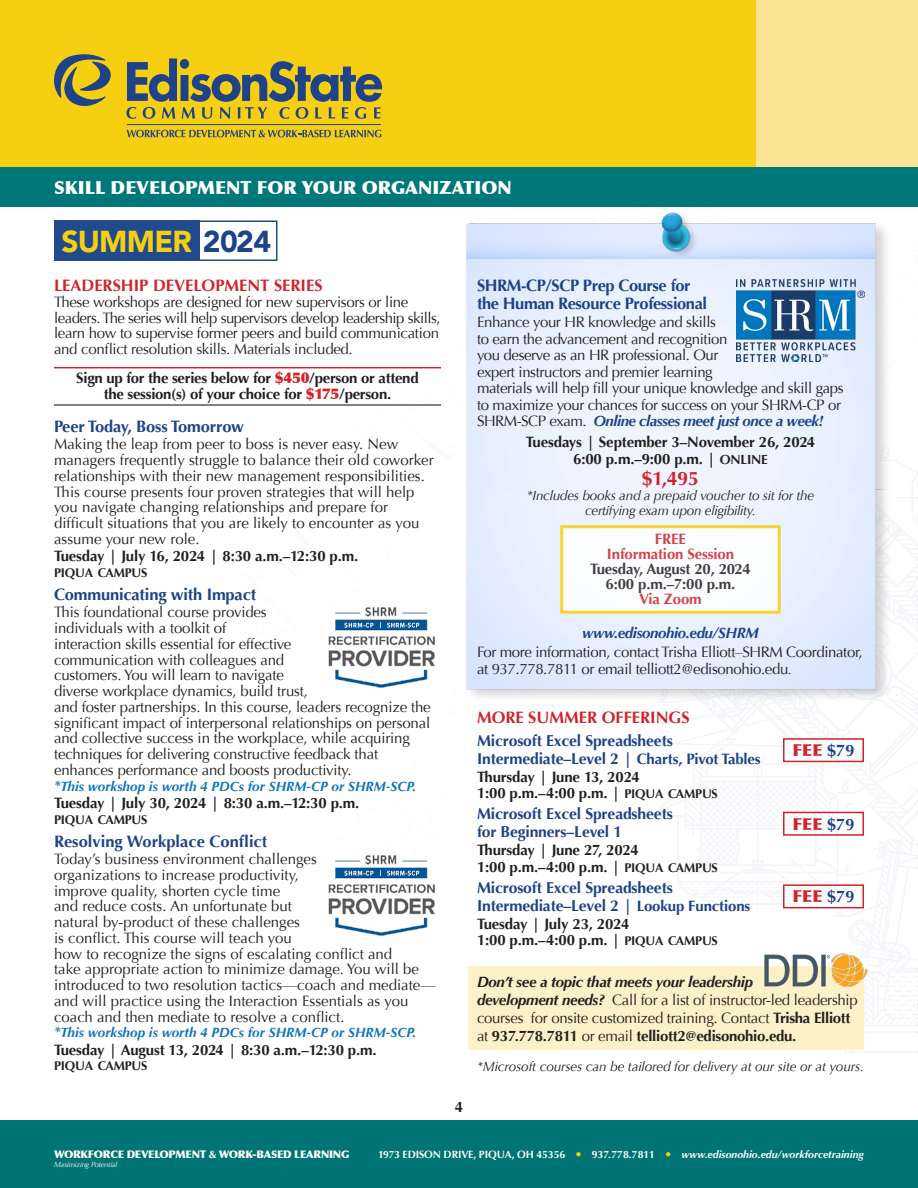
<style>
.page{position:relative;width:918px;height:1188px;background:#fff}
.page>*{position:absolute;margin:0;border:0;box-sizing:border-box;transform-origin:0 0}
.t1{font:900 30px "Avenir LT Std";letter-spacing:-.025em;color:#f7cf12}
.Course_Date_Time{font:700 19.5px "Optima";color:#d1232a}
.t2{font:900 18px "Optima";color:#fff}
.Course_Head{font:700 16.5px/18px "Optima";letter-spacing:-.025em;color:#1d4388}
.Course_Sub-Head{font:700 16.5px "Optima";letter-spacing:-.01em;color:#1d4388}
.Course_Head-2{font:700 16.5px "Optima";color:#d1232a}
.Course_Sub-Head__1st{font:700 16.5px "Optima";letter-spacing:-.01em;color:#1d4388}
.Course_Text{font:700 16.5px "Optima";color:#d1232a}
.t3{font:900 16.5px "Optima";color:#d1232a}
.Course_Sub-Head__1st-2{font:700 15.75px/18px "Optima";letter-spacing:-.01em;color:#1d4388}
.Course_Text-2{font:15px/15.8px "Optima";letter-spacing:-.01em;color:#231f20}
.Course_Date_Time-2{font:700 15px/16.5px "Optima";letter-spacing:-.01em;color:#231f20}
.Body_Text{font:15px/18px "Optima";letter-spacing:-.02em;color:#231f20}
.Course_Text-3{font:700 15px/15.8px "Optima";letter-spacing:-.02em;color:#231f20;text-align:center}
.Course_Date_Time-3{font:15px/16.5px "Optima";letter-spacing:-.025em;color:#231f20}
.t4{font:700 15px/15px "Optima";letter-spacing:-.01em;color:#d1232a;text-align:center}
.Course_Date_Time-4{font:italic 700 15px "Optima";letter-spacing:-.025em;color:#1d4388}
.Body_Text-2{font:700 15px "Optima";color:#231f20}
.Course_Text-4{font:italic 700 13.5px "Optima";color:#1074bc}
.Course_Date_Time-5{font:italic 13.5px/15px "Optima";letter-spacing:-.02em;color:#231f20;text-align:center}
.Body_Text-3{font:italic 13.5px "Optima";letter-spacing:-.01em;color:#231f20}
.Course_Date_Time-6{font:700 12.6px "Optima";letter-spacing:-.015em;color:#231f20}
.Course_Text-5{font:700 12.6px "Optima";letter-spacing:-.015em;color:#231f20}
.t5{font:700 10.5px "Optima";letter-spacing:-.01em;color:#fff}
.t6{font:900 10.5px "Optima";letter-spacing:-.025em;color:#fff}
.t7{font:italic 7.5px "Optima";letter-spacing:-.025em;color:#fff}
.s1{color:#1d4388}
.s2{font-weight:900;color:#d1232a}
.s3{font-size:15px}
.s4{font-weight:700;font-style:italic;color:#1d4388}
.s5{font-size:13.2px}
.s6{font-style:italic}
.s7{font-weight:700;color:#1d4388}
.s8{font-size:12.6px}
.s9{font-weight:700;font-style:italic}
.s10{font-weight:700}
.s11{font-style:inherit}
.s12{font-weight:700;font-size:10.8px}
.s13{color:#f7cf12}
</style>
<div class="page">
<svg style="left:655px;top:712px;width:263px;height:343px"></svg>
<div style="left:0;top:166px;width:918px;height:41px;background:#007779"></div>
<hr style="left:54px;top:367px;width:387px;height:1px;background:#d1232a">
<hr style="left:54px;top:404px;width:387px;height:2px;background:#231f20">
<div style="left:783px;top:738px;width:81px;height:24px;border:2px solid #d1232a"></div>
<div style="left:783px;top:812px;width:81px;height:24px;border:2px solid #d1232a"></div>
<div style="left:783px;top:884px;width:81px;height:24px;border:2px solid #d1232a"></div>
<div style="left:0;top:1120px;width:918px;height:68px;background:#007374"></div>
<img style="left:466px;top:223px;width:452px;height:489px">
<img style="left:634px;top:212px;width:72px;height:60px">
<div style="left:0;top:0;width:918px;height:166px;background:#fbe595"></div>
<div style="left:0;top:0;width:756px;height:166px;background:#f7cf12"></div>
<svg style="left:54px;top:54px;width:57px;height:52px"></svg>
<svg style="left:127px;top:130px;width:254px;height:7px"></svg>
<hr style="left:127px;top:124px;width:254px;height:1px;background:#1e4388">
<svg style="left:126px;top:58px;width:256px;height:61px"></svg>
<div style="left:468px;top:966px;width:396px;height:84px;background:#fcf1c8"></div>
<img style="left:763px;top:952px;width:106px;height:38px">
<img style="left:328px;top:607px;width:107px;height:81px">
<img style="left:328px;top:855px;width:107px;height:81px">
<div style="left:562px;top:527px;width:217px;height:85px;background:#fff"></div>
<div style="left:560px;top:525px;width:221px;height:89px;border:3px solid #f7cf12"></div>
<img style="left:736px;top:279px;width:128px;height:83px">
<div style="left:54px;top:220px;width:146px;height:41px;background:#204a8c"></div>
<div style="left:54px;top:220px;width:224px;height:41px;border:2px solid #204a8c"></div>
<p class="t2" style="left:54px;top:177px;width:459px">SKILL DEVELOPMENT FOR YOUR ORGANIZATION</p>
<p class="t1" style="left:61px;top:224px;width:211px">SUMMER <span class="s1">2024</span></p>
<p class="Course_Head-2" style="left:54px;top:276px;width:270px">LEADERSHIP DEVELOPMENT SERIES</p>
<p class="Course_Text-2" style="left:54px;top:294px;width:388px">These workshops are designed for new supervisors or line leaders. The series will help supervisors develop leadership skills, learn how to supervise former peers and build communication and conflict resolution skills. Materials included.</p>
<p class="Course_Text-3" style="left:76px;top:371px;width:344px">Sign up for the series below for <span class="s2">$450</span>/person or attend the session(s) of your choice for <span class="s2">$175</span>/person.</p>
<p class="Course_Sub-Head__1st" style="left:54px;top:417px;width:192px">Peer Today, Boss Tomorrow</p>
<p class="Course_Text-2" style="left:54px;top:437px;width:381px">Making the leap from peer to boss is never easy. New managers frequently struggle to balance their old coworker relationships with their new management responsibilities.<br>This course presents four proven strategies that will help you navigate changing relationships and prepare for difficult situations that you are likely to encounter as you assume your new role.</p>
<p class="Course_Date_Time-2" style="left:54px;top:548px;width:306px">Tuesday | July 16, 2024 | 8:30 a.m.–12:30 p.m.</p>
<p class="Course_Date_Time-6" style="left:54px;top:565px;width:95px">PIQUA CAMPUS</p>
<p class="Course_Sub-Head" style="left:54px;top:585px;width:204px">Communicating with Impact</p>
<p class="Course_Text-2" style="left:54px;top:605px;width:378px">This foundational course provides<br>individuals with a toolkit of<br>interaction skills essential for effective<br>communication with colleagues and<br>customers. You will learn to navigate<br>diverse workplace dynamics, build trust,<br>and foster partnerships. In this course, leaders recognize the significant impact of interpersonal relationships on personal and collective success in the workplace, while acquiring techniques for delivering constructive feedback that enhances performance and boosts productivity.</p>
<p class="Course_Text-4" style="left:54px;top:778px;width:364px"><span class="s3">*</span>This workshop is worth 4 PDCs for SHRM-CP or SHRM-SCP.</p>
<p class="Course_Date_Time-2" style="left:54px;top:795px;width:307px">Tuesday | July 30, 2024 | 8:30 a.m.–12:30 p.m.</p>
<p class="Course_Date_Time-6" style="left:54px;top:812px;width:95px">PIQUA CAMPUS</p>
<p class="Course_Sub-Head" style="left:54px;top:832px;width:215px">Resolving Workplace Conflict</p>
<p class="Course_Text-2" style="left:54px;top:851px;width:383px">Today’s business environment challenges<br>organizations to increase productivity,<br>improve quality, shorten cycle time<br>and reduce costs. An unfortunate but<br>natural by-product of these challenges<br>is conflict. This course will teach you<br>how to recognize the signs of escalating conflict and<br>take appropriate action to minimize damage. You will be introduced to two resolution tactics—coach and mediate— and will practice using the Interaction Essentials as you coach and then mediate to resolve a conflict.</p>
<p class="Course_Text-4" style="left:54px;top:1025px;width:364px"><span class="s3">*</span>This workshop is worth 4 PDCs for SHRM-CP or SHRM-SCP.</p>
<p class="Course_Text-3" style="left:54px;top:1042px;width:324px">Tuesday | August 13, 2024 | 8:30 a.m.–12:30 p.m.</p>
<p class="Course_Text-5" style="left:54px;top:1059px;width:95px">PIQUA CAMPUS</p>
<p class="Course_Head" style="left:477px;top:277px;width:232px">SHRM-CP/SCP Prep Course for the Human Resource Professional</p>
<p class="Course_Text-2" style="left:477px;top:314px;width:368px;line-height:16.5px">Enhance your HR knowledge and skills<br>to earn the advancement and recognition<br>you deserve as an HR professional. Our<br>expert instructors and premier learning<br>materials will help fill your unique knowledge and skill gaps to maximize your chances for success on your SHRM-CP or SHRM-SCP exam. <span class="s4">Online classes meet just once a week!</span></p>
<p class="Course_Date_Time-2" style="left:526px;top:434px;width:291px;text-align:center">Tuesdays | September 3–November 26, 2024<br>6:00 p.m.–9:00 p.m. | <span class="s5">ONLINE</span></p>
<p class="Course_Date_Time" style="left:642px;top:467px;width:59px">$1,495</p>
<p class="Course_Date_Time-5" style="left:527px;top:488px;width:289px">*Includes books and a prepaid voucher to sit for the certifying exam upon eligibility.</p>
<p class="t4" style="left:607px;top:532px;width:129px">FREE<br>Information Session</p>
<p class="Course_Text-3" style="left:590px;top:562px;width:162px;line-height:15px">Tuesday, August 20, 2024<br>6:00 p.m.–7:00 p.m.</p>
<p class="t4" style="left:639px;top:592px;width:64px">Via Zoom</p>
<p class="Course_Date_Time-4" style="left:582px;top:624px;width:178px">www.edisonohio.edu/SHRM</p>
<p class="Course_Date_Time-3" style="left:477px;top:644px;width:387px">For more information, contact Trisha Elliott–SHRM Coordinator, at 937.778.7811 or email telliott2@edisonohio.edu<span class="s6">.</span></p>
<p class="Body_Text-2" style="left:455px;top:1098px;width:10px">4</p>
<p class="Course_Text" style="left:477px;top:708px;width:214px">MORE SUMMER OFFERINGS</p>
<p class="Course_Sub-Head__1st-2" style="left:477px;top:732px;width:285px">Microsoft Excel Spreadsheets<br>Intermediate–Level 2 | <span class="s3">Charts, Pivot Tables</span></p>
<p class="t3" style="left:792px;top:740px;width:64px">FEE <span class="s7">$79</span></p>
<p class="Course_Date_Time-2" style="left:477px;top:769px;width:242px">Thursday | June 13, 2024<br>1:00 p.m.–4:00 p.m. | <span class="s8">PIQUA CAMPUS</span></p>
<p class="Course_Sub-Head__1st-2" style="left:477px;top:805px;width:197px">Microsoft Excel Spreadsheets for Beginners–Level 1</p>
<p class="t3" style="left:792px;top:814px;width:64px">FEE <span class="s7">$79</span></p>
<p class="Course_Date_Time-2" style="left:477px;top:842px;width:242px">Thursday | June 27, 2024<br>1:00 p.m.–4:00 p.m. | <span class="s8">PIQUA CAMPUS</span></p>
<p class="Course_Sub-Head__1st-2" style="left:477px;top:879px;width:275px">Microsoft Excel Spreadsheets<br>Intermediate–Level 2 | <span class="s3">Lookup Functions</span></p>
<p class="t3" style="left:792px;top:887px;width:64px">FEE <span class="s7">$79</span></p>
<p class="Course_Date_Time-2" style="left:477px;top:916px;width:242px">Tuesday | July 23, 2024<br>1:00 p.m.–4:00 p.m. | <span class="s8">PIQUA CAMPUS</span></p>
<p class="Body_Text" style="left:477px;top:973px;width:382px"><span class="s9">Don’t see a topic that meets your leadership<br>development needs?</span> Call for a list of instructor-led leadership courses for onsite customized training. Contact <span class="s10">Trisha Elliott </span>at <span class="s10">937.778.7811</span> or email <span class="s10">telliott2@edisonohio.edu.</span></p>
<p class="Body_Text-3" style="left:477px;top:1059px;width:388px">*Microsoft courses can be tailored for delivery at our site or at yours.</p>
<p class="t6" style="left:54px;top:1147px;width:297px"><span class="s11">WORKFORCE</span> DEVELOPMENT <span class="s12">&amp;</span> WORK-BASED LEARNING</p>
<p class="t5" style="left:378px;top:1148px;width:487px">1973 EDISON DRIVE, PIQUA, OH 45356 <span class="s13">●</span> 937.778.7811 <span class="s13">●</span> <span class="s6">www.edisonohio.edu/workforcetraining</span></p>
<p class="t7" style="left:54px;top:1160px;width:65px">Maximizing Potential</p>
</div>
